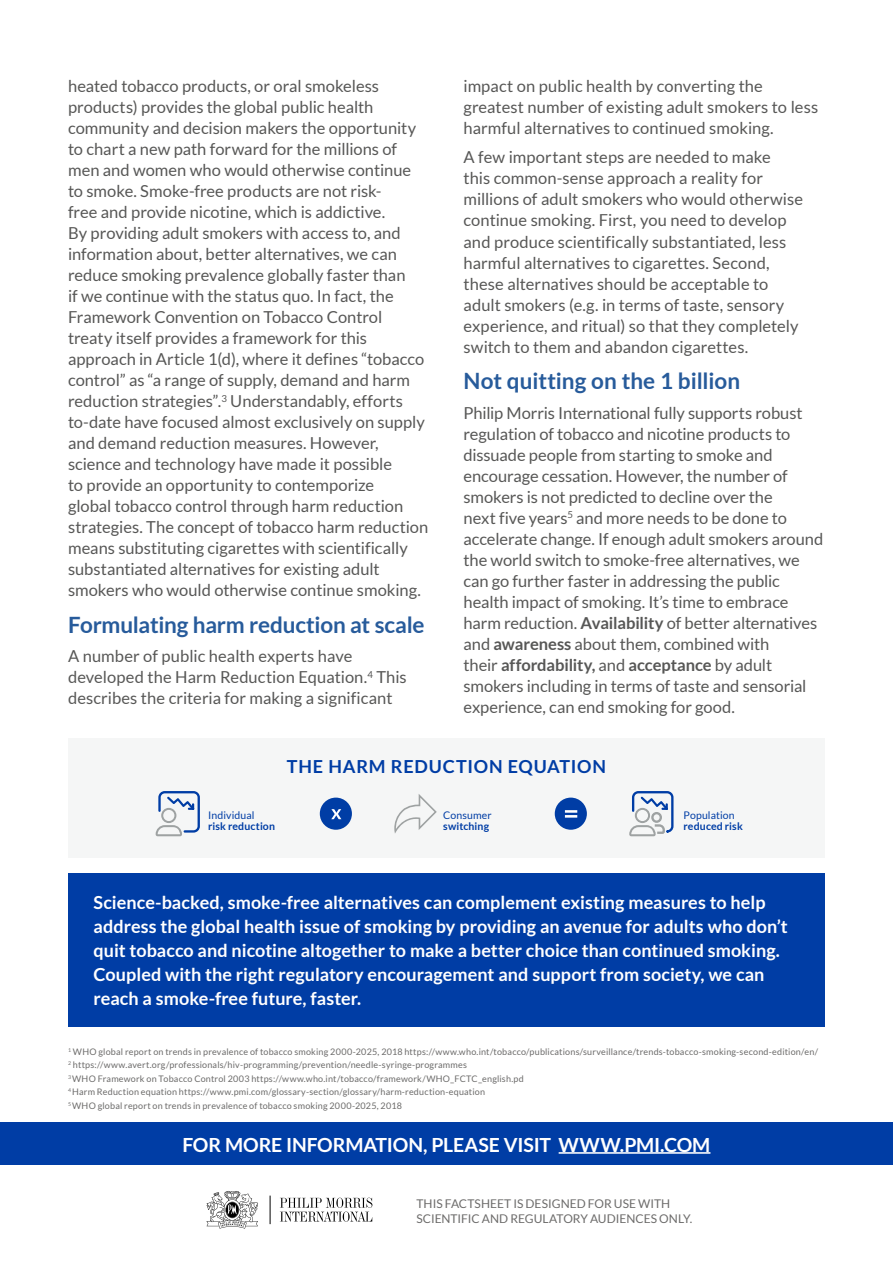
<style>
.page{position:relative;width:893px;height:1263px;background:#fff}
.page>*{position:absolute;margin:0;border:0;box-sizing:border-box;transform-origin:0 0}
.t1{font:700 22.5px "Lato";letter-spacing:-.005em;color:#275b9b}
.t2{font:700 19.5px "Lato";letter-spacing:-.01em;color:#fff}
.t3{font:700 18px/24px "Lato";color:#fff}
.t4{font:700 18px "Lato";letter-spacing:.045em;color:#003da5}
.t5{font:16.5px/21px "Lato";color:#575756}
.t6{font:12px/15px "Lato";color:#6c6b6a}
.t7{font:700 10.5px "Lato";letter-spacing:.01em;color:#003da5}
.t8{font:10.5px "Lato";letter-spacing:.01em;color:#003da5}
.t9{font:9px/13.5px "Lato";letter-spacing:.02em;color:#6c6b6a}
.s1{font-weight:700}
</style>
<div class="page">
<div style="left:68px;top:873px;width:757px;height:153px;background:#003da5"></div>
<div style="left:68px;top:738px;width:757px;height:119px;background:#f5f6f6"></div>
<div style="left:320px;top:798px;width:32px;height:32px;background:#003da5;border-radius:50%"></div>
<svg style="left:331px;top:809px;width:10px;height:10px"></svg>
<div style="left:555px;top:798px;width:32px;height:32px;background:#003da5;border-radius:50%"></div>
<svg style="left:565px;top:810px;width:12px;height:8px"></svg>
<svg style="left:156px;top:791px;width:44px;height:45px"></svg>
<svg style="left:629px;top:791px;width:45px;height:45px"></svg>
<svg style="left:394px;top:794px;width:43px;height:39px"></svg>
<svg style="left:280px;top:1198px;width:92px;height:24px"></svg>
<svg style="left:206px;top:1191px;width:52px;height:37px"></svg>
<svg style="left:270px;top:1195px;width:1px;height:29px"></svg>
<div style="left:0;top:1123px;width:893px;height:42px;background:#003da5"></div>
<hr style="left:559px;top:1152px;width:151px;height:2px;background:#fff">
<p class="t5" style="left:68px;top:75px;width:362px">heated tobacco products, or oral smokeless products) provides the global public health community and decision makers the opportunity to chart a new path forward for the millions of men and women who would otherwise continue to smoke. Smoke-free products are not risk-<br>free and provide nicotine, which is addictive.<br>By providing adult smokers with access to, and information about, better alternatives, we can reduce smoking prevalence globally faster than<br>if we continue with the status quo. In fact, the Framework Convention on Tobacco Control treaty itself provides a framework for this approach in Article 1(d), where it defines “tobacco control” as “a range of supply, demand and harm reduction strategies”.<sup>3</sup> Understandably, efforts to-date have focused almost exclusively on supply and demand reduction measures. However, science and technology have made it possible<br>to provide an opportunity to contemporize<br>global tobacco control through harm reduction strategies. The concept of tobacco harm reduction means substituting cigarettes with scientifically substantiated alternatives for existing adult smokers who would otherwise continue smoking.</p>
<h1 class="t1" style="left:68px;top:612px;width:358px">Formulating harm reduction at scale</h1>
<p class="t5" style="left:68px;top:646px;width:340px">A number of public health experts have developed the Harm Reduction Equation.<sup>4</sup> This describes the criteria for making a significant</p>
<p class="t5" style="left:463px;top:75px;width:356px">impact on public health by converting the greatest number of existing adult smokers to less harmful alternatives to continued smoking.</p>
<p class="t5" style="left:463px;top:147px;width:341px">A few important steps are needed to make<br>this common-sense approach a reality for millions of adult smokers who would otherwise continue smoking. First, you need to develop and produce scientifically substantiated, less harmful alternatives to cigarettes. Second, these alternatives should be acceptable to adult smokers (e.g. in terms of taste, sensory experience, and ritual) so that they completely switch to them and abandon cigarettes.</p>
<h1 class="t1" style="left:463px;top:368px;width:278px">Not quitting on the 1 billion</h1>
<p class="t5" style="left:463px;top:402px;width:361px">Philip Morris International fully supports robust regulation of tobacco and nicotine products to dissuade people from starting to smoke and encourage cessation. However, the number of smokers is not predicted to decline over the<br>next five years<sup>5</sup> and more needs to be done to accelerate change. If enough adult smokers around the world switch to smoke-free alternatives, we can go further faster in addressing the public health impact of smoking. It’s time to embrace harm reduction. <span class="s1">Availability</span> of better alternatives and <span class="s1">awareness</span> about them, combined with<br>their <span class="s1">affordability,</span> and <span class="s1">acceptance</span> by adult smokers including in terms of taste and sensorial experience, can end smoking for good.</p>
<p class="t4" style="left:287px;top:756px;width:321px">THE HARM REDUCTION EQUATION</p>
<p class="t8" style="left:208px;top:809px;width:48px">Individual</p>
<p class="t7" style="left:208px;top:820px;width:68px">risk reduction</p>
<p class="t8" style="left:443px;top:809px;width:50px">Consumer</p>
<p class="t7" style="left:443px;top:820px;width:47px">switching</p>
<p class="t8" style="left:684px;top:809px;width:53px">Population</p>
<p class="t7" style="left:684px;top:820px;width:61px">reduced risk</p>
<p class="t3" style="left:94px;top:890px;width:696px">Science-backed, smoke-free alternatives can complement existing measures to help address the global health issue of smoking by providing an avenue for adults who don’t quit tobacco and nicotine altogether to make a better choice than continued smoking.<br>Coupled with the right regulatory encouragement and support from society, we can reach a smoke-free future, faster.</p>
<p class="t9" style="left:68px;top:1044px;width:752px"><sup>1</sup> WHO global report on trends in prevalence of tobacco smoking 2000-2025, 2018 https://www.who.int/tobacco/publications/surveillance/trends-tobacco-smoking-second-edition/en/ <sup>2</sup> https://www.avert.org/professionals/hiv-programming/prevention/needle-syringe-programmes<br><sup>3</sup> WHO Framework on Tobacco Control 2003 https://www.who.int/tobacco/framework/WHO_FCTC_english.pd<br><sup>4</sup> Harm Reduction equation https://www.pmi.com/glossary-section/glossary/harm-reduction-equation<br><sup>5</sup> WHO global report on trends in prevalence of tobacco smoking 2000-2025, 2018</p>
<p class="t2" style="left:182px;top:1133px;width:529px">FOR MORE INFORMATION, PLEASE VISIT WWW.PMI.COM</p>
<p class="t6" style="left:416px;top:1195px;width:277px">THIS FACTSHEET IS DESIGNED FOR USE WITH<br>SCIENTIFIC AND REGULATORY AUDIENCES ONLY.</p>
</div>
